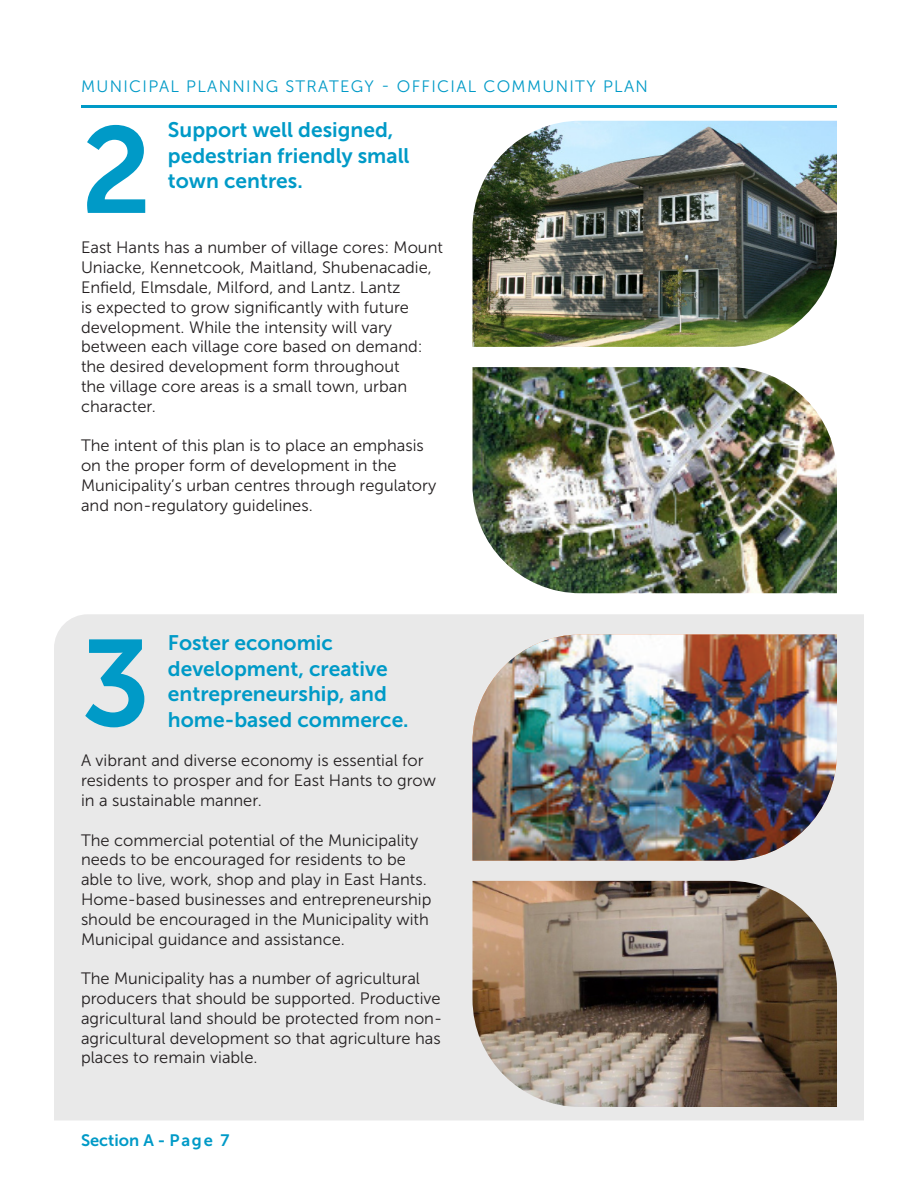
<style>
.page{position:relative;width:918px;height:1188px;background:#fff}
.page>*{position:absolute;margin:0;border:0;box-sizing:border-box;transform-origin:0 0}
.t1{font:121.95px "Museo Sans 700";color:#009ac7}
.Chapter_Header_Blue_Bold{font:21px/25.5px "Museo Sans 700";color:#009ac7}
.t2{font:16.5px/19.8px "Museo Sans 300";color:#231f20}
.t3{font:16.5px "Museo Sans 300";letter-spacing:.08em;color:#009ac7}
.t4{font:16.5px "Museo Sans 700";color:#009ac7}
</style>
<div class="page">
<hr style="left:81px;top:105px;width:756px;height:3px;background:#009ac7">
<div style="left:54px;top:614px;width:810px;height:506px;background:#e9e9e9"></div>
<img style="left:472px;top:634px;width:365px;height:227px">
<img style="left:472px;top:881px;width:365px;height:226px">
<img style="left:472px;top:121px;width:365px;height:226px">
<img style="left:472px;top:367px;width:365px;height:226px">
<p class="t3" style="left:81px;top:78px;width:569px">MUNICIPAL PLANNING STRATEGY - OFFICIAL COMMUNITY PLAN</p>
<p class="Chapter_Header_Blue_Bold" style="left:168px;top:117px;width:243px">Support well designed, pedestrian friendly small town centres.</p>
<p class="t1" style="left:81px;top:103px;width:72px">2</p>
<p class="t2" style="left:81px;top:238px;width:364px">East Hants has a number of village cores: Mount Uniacke, Kennetcook, Maitland, Shubenacadie, Enfield, Elmsdale, Milford, and Lantz. Lantz<br>is expected to grow significantly with future development. While the intensity will vary between each village core based on demand: the desired development form throughout<br>the village core areas is a small town, urban character.</p>
<p class="t2" style="left:81px;top:436px;width:357px">The intent of this plan is to place an emphasis on the proper form of development in the Municipality’s urban centres through regulatory and non-regulatory guidelines.</p>
<p class="Chapter_Header_Blue_Bold" style="left:168px;top:630px;width:242px">Foster economic development, creative entrepreneurship, and home-based commerce.</p>
<p class="t2" style="left:81px;top:751px;width:357px">A vibrant and diverse economy is essential for residents to prosper and for East Hants to grow in a sustainable manner.</p>
<p class="t2" style="left:81px;top:830px;width:352px">The commercial potential of the Municipality needs to be encouraged for residents to be able to live, work, shop and play in East Hants.<br>Home-based businesses and entrepreneurship should be encouraged in the Municipality with Municipal guidance and assistance.</p>
<p class="t2" style="left:81px;top:969px;width:363px">The Municipality has a number of agricultural producers that should be supported. Productive agricultural land should be protected from non&shy;agricultural development so that agriculture has places to remain viable.</p>
<p class="t1" style="left:81px;top:616px;width:71px">3</p>
<p class="t4" style="left:81px;top:1131px;width:150px">Section A - Page 7</p>
</div>
